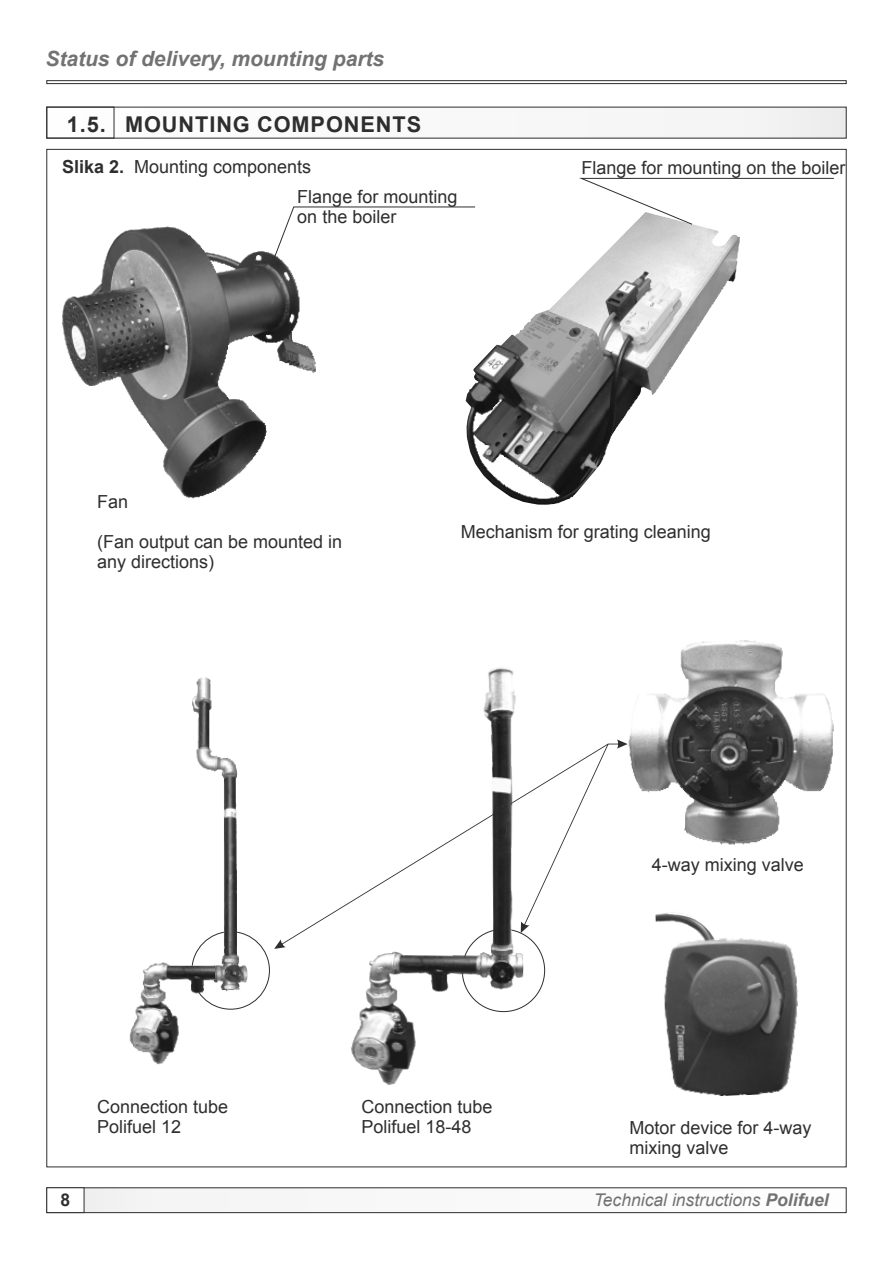
<style>
.page{position:relative;width:893px;height:1263px;background:#fff}
.page>*{position:absolute;margin:0;border:0;box-sizing:border-box;transform-origin:0 0}
.t1{font:700 21.75px "Arial";letter-spacing:.04em;color:#2e2e2e}
.t2{font:italic 700 21px "Arial";color:#727272}
.t3{font:18px/20.1px "Arial";color:#2e2e2e}
.t4{font:italic 17.55px "Arial";color:#727272}
.t5{font:700 17.55px "Arial";color:#2e2e2e}
.s1{font-weight:700}
</style>
<div class="page">
<div style="left:47px;top:107px;width:799px;height:31px;background:#f8f8f8"></div>
<div style="left:46px;top:107px;width:68px;height:32px;border:1px solid #2e2e2e"></div>
<img style="left:62px;top:226px;width:254px;height:273px">
<img style="left:466px;top:225px;width:274px;height:280px">
<svg style="left:272px;top:206px;width:204px;height:55px"></svg>
<svg style="left:579px;top:178px;width:255px;height:47px"></svg>
<img style="left:628px;top:640px;width:205px;height:205px">
<img style="left:655px;top:912px;width:143px;height:184px">
<div style="left:47px;top:1188px;width:799px;height:24px;background:#f9f9f9"></div>
<div style="left:46px;top:1187px;width:801px;height:26px;border:1px solid #2e2e2e"></div>
<div style="left:46px;top:1187px;width:38px;height:26px;background:#fff;border:1px solid #2e2e2e"></div>
<div style="left:46px;top:80px;width:801px;height:4px;border:1px solid #2e2e2e"></div>
<img style="left:292px;top:667px;width:327px;height:418px">
<img style="left:192px;top:677px;width:88px;height:333px">
<img style="left:129px;top:959px;width:86px;height:106px">
<p class="t2" style="left:45px;top:45px;width:340px">Status of delivery, mounting parts</p>
<p class="t1" style="left:67px;top:110px;width:356px">1.5. MOUNTING COMPONENTS</p>
<p class="t3" style="left:62px;top:157px;width:251px"><span class="s1">Slika 2.</span> Mounting components</p>
<p class="t3" style="left:297px;top:186px;width:162px">Flange for mounting on the boiler</p>
<p class="t3" style="left:581px;top:158px;width:266px">Flange for mounting on the boiler</p>
<p class="t3" style="left:97px;top:491px;width:33px">Fan</p>
<p class="t3" style="left:97px;top:532px;width:247px">(Fan output can be mounted in any directions)</p>
<p class="t3" style="left:461px;top:522px;width:252px">Mechanism for grating cleaning</p>
<p class="t3" style="left:97px;top:1096px;width:133px">Connection tube<br>Polifuel 12</p>
<p class="t3" style="left:361px;top:1096px;width:133px">Connection tube<br>Polifuel 18-48</p>
<p class="t3" style="left:652px;top:855px;width:154px">4-way mixing valve</p>
<p class="t3" style="left:630px;top:1118px;width:184px">Motor device for 4-way mixing valve</p>
<p class="t5" style="left:61px;top:1188px;width:11px">8</p>
<p class="t4" style="left:594px;top:1189px;width:237px">Technical instructions <span class="s1">Polifuel</span></p>
</div>
